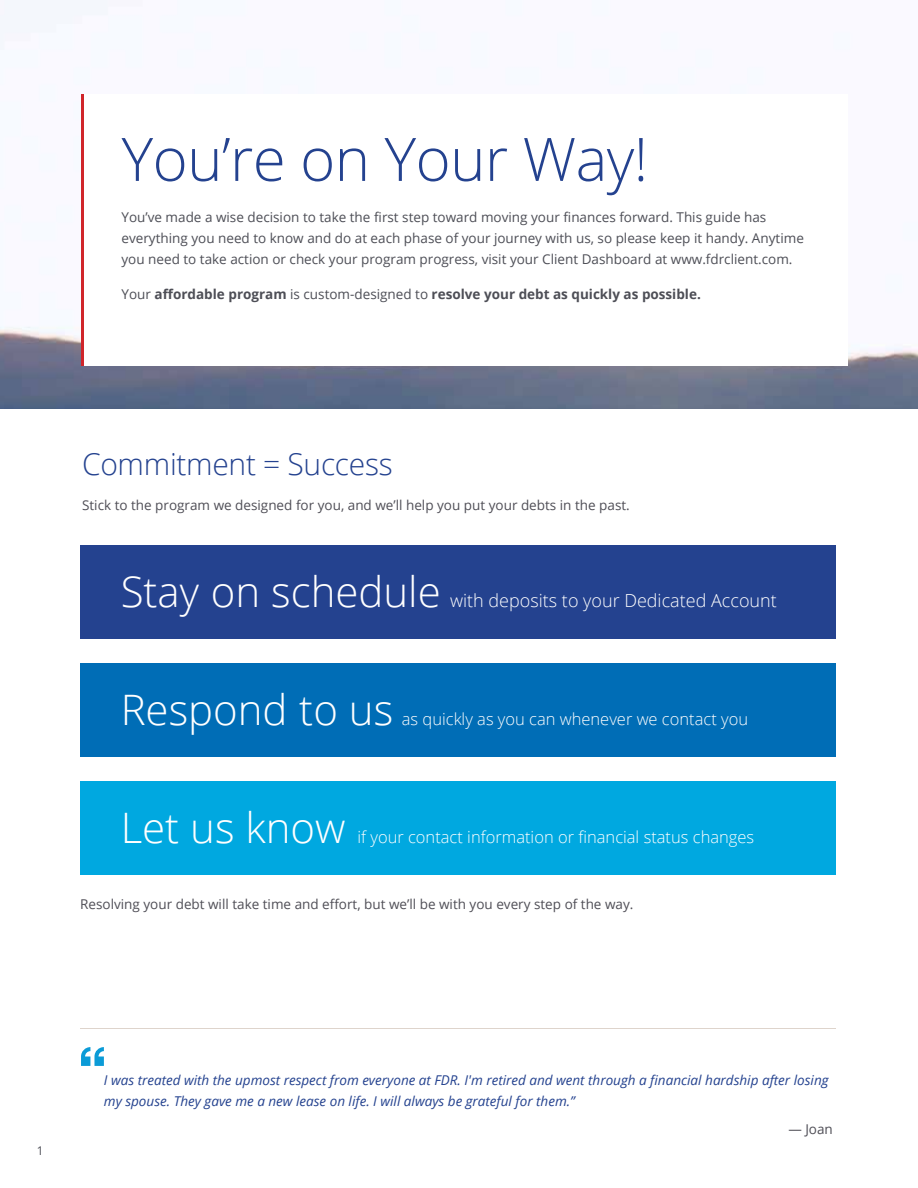
<style>
.page{position:relative;width:918px;height:1188px;background:#fff}
.page>*{position:absolute;margin:0;border:0;box-sizing:border-box;transform-origin:0 0}
.t1{font:300 60px "Open Sans";letter-spacing:-.01em;color:#24428f}
.t2{font:300 42px "Open Sans";color:#fff}
.t3{font:300 30px "Open Sans";letter-spacing:-.01em;color:#24428f}
.t4{font:300 18px "Open Sans";color:#fff}
.t5{font:300 16.5px "Open Sans";color:#fff}
.t6{font:13.5px/21px "Open Sans";color:#4f4e56;text-align:justify}
.t7{font:13.5px "Open Sans";color:#4d4e56}
.t8{font:italic 13.5px/21px "Open Sans";color:#24428f}
.t9{font:700 13.5px "Open Sans";color:#4f4e56}
.t10{font:700 13.5px "Open Sans";color:#4d4e56}
.t11{font:12px "Open Sans";color:#4f4e56}
.s1{font-weight:400}
</style>
<div class="page">
<img style="left:0;top:0;width:918px;height:408px">
<div style="left:81px;top:94px;width:767px;height:272px;background:#fff"></div>
<hr style="left:81px;top:94px;width:3px;height:272px;background:#d0252a">
<div style="left:80px;top:781px;width:755px;height:94px;background:#00a8e0"></div>
<div style="left:80px;top:663px;width:755px;height:94px;background:#006db6"></div>
<div style="left:80px;top:545px;width:755px;height:94px;background:#24428f"></div>
<hr style="left:80px;top:1028px;width:756px;height:1px;background:#ded4cc">
<svg style="left:81px;top:1047px;width:23px;height:19px"></svg>
<h1 class="t1" style="left:122px;top:118px;width:528px">You’re on Your Way!</h1>
<p class="t6" style="left:122px;top:206px;width:676px">You’ve made a wise decision to take the first step toward your brighter financial future. This guide has everything you need to know and do at each phase of your journey with us, so keep it handy. Anytime you need to take action or check your program progress, visit your Client Dashboard at fdrclient.com.</p>
<p class="t9" style="left:122px;top:284px;width:581px"><span class="s1">Your</span> affordable program <span class="s1">is custom-designed to</span> resolve your debt as quickly as possible<span class="s1">.</span></p>
<p class="t7" style="left:166px;top:208px;width:602px">made a wise decis on to take the first step toward moving your finances forward. This guide has</p>
<p class="t7" style="left:253px;top:229px;width:552px">to know and do at each phase of your journey with us, so please keep it handy. Anytime</p>
<p class="t7" style="left:122px;top:250px;width:673px">you need to t ke action or check your program progress, visit your Client Dashbo rd at www.fdrclient.com.</p>
<p class="t10" style="left:168px;top:284px;width:7px">f</p>
<h3 class="t3" style="left:82px;top:444px;width:312px">Commitment = Success</h3>
<p class="t6" style="left:82px;top:495px;width:549px">Stick to the program we designed for you, and we’ll help you put your debts in the past.</p>
<h2 class="t2" style="left:121px;top:563px;width:322px">Stay on schedule</h2>
<h3 class="t4" style="left:450px;top:588px;width:328px">with deposits to your Dedicated Account</h3>
<h2 class="t2" style="left:121px;top:681px;width:274px">Respond to us</h2>
<p class="t5" style="left:402px;top:707px;width:348px">as quickly as you can whenever we contact you</p>
<h2 class="t2" style="left:121px;top:799px;width:226px">Let us know</h2>
<p class="t5" style="left:357px;top:826px;width:398px">if your contact information or financial status changes</p>
<p class="t6" style="left:80px;top:894px;width:555px">Resolving your debt will take time and effort, but we’ll be with you every step of the way.</p>
<p class="t11" style="left:37px;top:1142px;width:8px">1</p>
<p class="t8" style="left:104px;top:1069px;width:726px">I was treated with the upmost respect from everyone at FDR. I'm retired and went through a financial hardship after losing my spouse. They gave me a new lease on life. I will always be grateful for them.”</p>
<p class="t6" style="left:788px;top:1118px;width:46px">— Joan</p>
</div>
